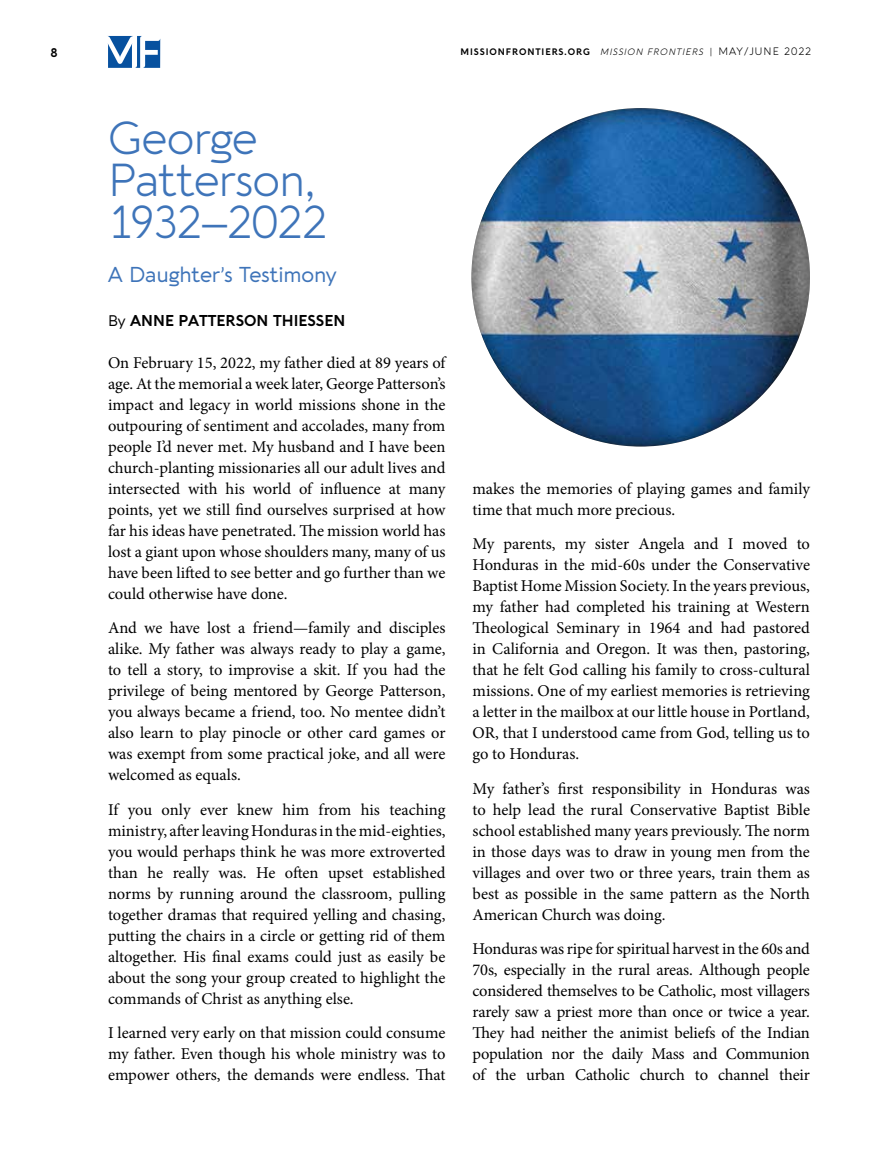
<style>
.page{position:relative;width:891px;height:1161px;background:#fff}
.page>*{position:absolute;margin:0;border:0;box-sizing:border-box;transform-origin:0 0}
.t1{font:300 45px/42px "Aquawax Pro";letter-spacing:-.02em;color:#3e74b9}
.t2{font:21px "Aquawax Pro";letter-spacing:-.015em;color:#3e74b9}
.t3{font:16.5px/21px "Minion Pro";letter-spacing:-.005em;color:#000;text-align:justify}
.t4{font:700 15px "Aquawax Pro";color:#000}
.t5{font:700 12px "Aquawax Pro";color:#000}
.t6{font:700 9px "Aquawax Pro";letter-spacing:.1em;color:#000}
.s1{font-weight:300;font-style:italic}
.s2{font-weight:300}
.s3{font-weight:300;font-size:10.5px}
.s4{font-weight:400}
</style>
<div class="page">
<svg style="left:107px;top:36px;width:53px;height:32px"></svg>
<div style="left:470px;top:106px;width:342px;height:342px;background:#000;opacity:.75"></div>
<p class="t5" style="left:50px;top:44px;width:9px">8</p>
<p class="t6" style="left:461px;top:45px;width:352px">MISSIONFRONTIERS.ORG <span class="s1">MISSION FRONTIERS</span> <span class="s2">|</span> <span class="s3">MAY/JUNE 2022</span></p>
<h1 class="t1" style="left:108px;top:114px;width:220px">George<br>Patterson,<br>1932–2022</h1>
<p class="t2" style="left:108px;top:259px;width:230px">A Daughter’s Testimony</p>
<p class="t4" style="left:108px;top:310px;width:239px"><span class="s4">By</span> ANNE PATTERSON THIESSEN</p>
<p class="t3" style="left:108px;top:352px;width:339px">On February 15, 2022, my father died at 89 years of age. At the memorial a week later, George Patterson’s impact and legacy in world missions shone in the outpouring of sentiment and accolades, many from people I’d never met. My husband and I have been church-planting missionaries all our adult lives and intersected with his world of influence at many points, yet we still find ourselves surprised at how far his ideas have penetrated. The mission world has lost a giant upon whose shoulders many, many of us have been lifted to see better and go further than we could otherwise have done.</p>
<p class="t3" style="left:108px;top:617px;width:339px">And we have lost a friend—family and disciples alike. My father was always ready to play a game, to tell a story, to improvise a skit. If you had the privilege of being mentored by George Patterson, you always became a friend, too. No mentee didn’t also learn to play pinocle or other card games or was exempt from some practical joke, and all were welcomed as equals.</p>
<p class="t3" style="left:108px;top:799px;width:339px">If you only ever knew him from his teaching ministry, after leaving Honduras in the mid-eighties, you would perhaps think he was more extroverted than he really was. He often upset established norms by running around the classroom, pulling together dramas that required yelling and chasing, putting the chairs in a circle or getting rid of them altogether. His final exams could just as easily be about the song your group created to highlight the commands of Christ as anything else.</p>
<p class="t3" style="left:108px;top:1022px;width:339px">I learned very early on that mission could consume my father. Even though his whole ministry was to empower others, the demands were endless. That</p>
<p class="t3" style="left:472px;top:478px;width:339px">makes the memories of playing games and family time that much more precious.</p>
<p class="t3" style="left:472px;top:533px;width:339px">My parents, my sister Angela and I moved to Honduras in the mid-60s under the Conservative Baptist Home Mission Society. In the years previous, my father had completed his training at Western Theological Seminary in 1964 and had pastored in California and Oregon. It was then, pastoring, that he felt God calling his family to cross-cultural missions. One of my earliest memories is retrieving a letter in the mailbox at our little house in Portland, OR, that I understood came from God, telling us to go to Honduras.</p>
<p class="t3" style="left:472px;top:778px;width:339px">My father’s first responsibility in Honduras was to help lead the rural Conservative Baptist Bible school established many years previously. The norm in those days was to draw in young men from the villages and over two or three years, train them as best as possible in the same pattern as the North American Church was doing.</p>
<p class="t3" style="left:472px;top:938px;width:339px">Honduras was ripe for spiritual harvest in the 60s and 70s, especially in the rural areas. Although people considered themselves to be Catholic, most villagers rarely saw a priest more than once or twice a year.<br>They had neither the animist beliefs of the Indian population nor the daily Mass and Communion of the urban Catholic church to channel their</p>
</div>
